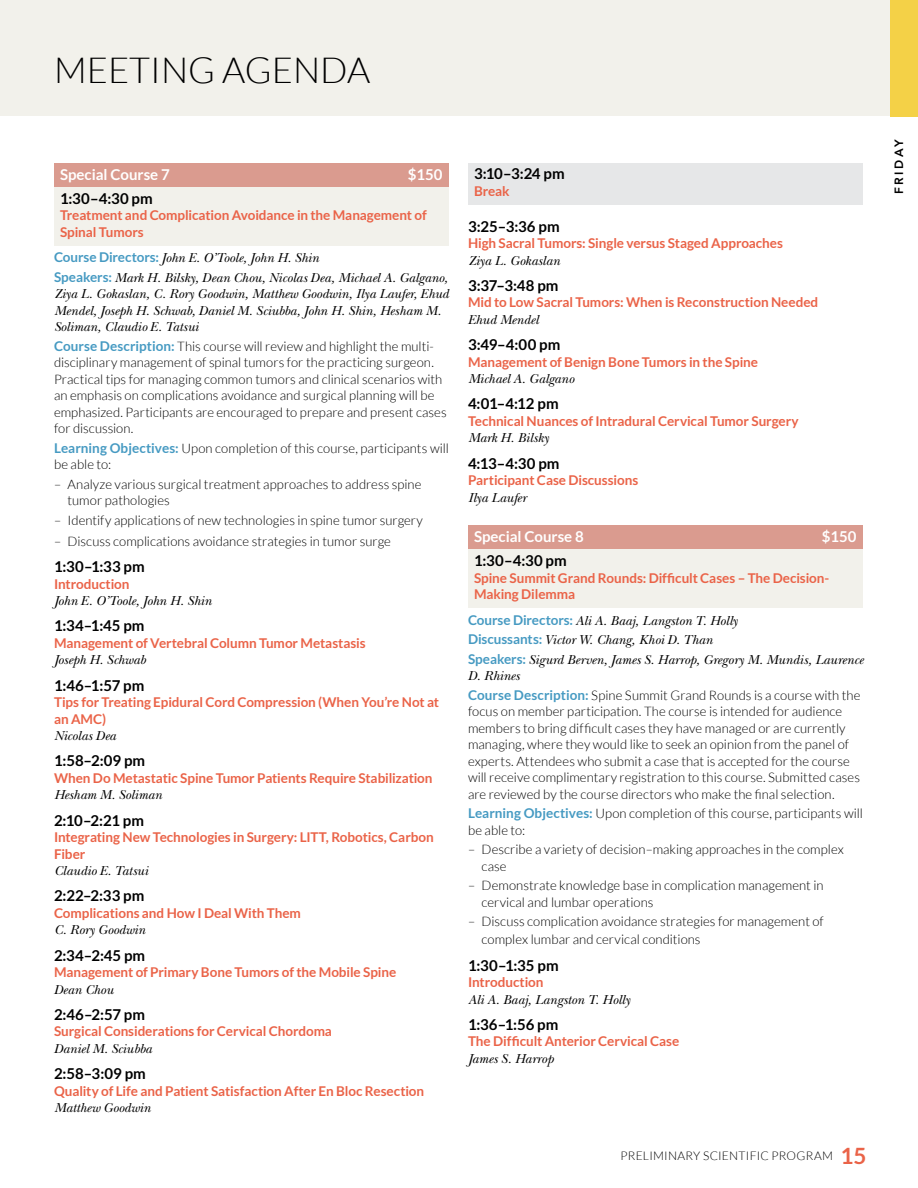
<style>
.page{position:relative;width:918px;height:1188px;background:#fff}
.page>*{position:absolute;margin:0;border:0;box-sizing:border-box;transform-origin:0 0}
.t1{font:300 36px "Lato";color:#000}
.t2{font:700 15px "Lato";letter-spacing:.005em;color:#000}
.t3{font:700 15px "Lato";color:#fff}
.t4{font:700 13.5px/16.5px "Lato";letter-spacing:-.005em;color:#ea6348}
.t5{font:italic 13.5px/19.5px "New Baskerville";color:#000}
.t6{font:300 13.2px/16.5px "Lato";color:#000}
.t7{font:300 12px "Lato";letter-spacing:.015em;color:#000}
.t8{font:800 12px "Avenir";letter-spacing:.21em;color:#000}
.s1{font-family:"Lato";font-weight:700;font-style:normal;color:#469ac2}
.s2{font-weight:700;font-size:13.5px;color:#469ac2}
.s3{font-weight:700;font-size:22.5px;color:#ea6348}
</style>
<div class="page">
<div style="left:54px;top:163px;width:394px;height:24px;background:#da9b8f"></div>
<div style="left:54px;top:187px;width:394px;height:58px;background:#f2f1eb"></div>
<div style="left:468px;top:163px;width:394px;height:42px;background:#e6e7e8"></div>
<div style="left:468px;top:526px;width:394px;height:24px;background:#da9b8f"></div>
<div style="left:468px;top:550px;width:394px;height:58px;background:#f2f1eb"></div>
<div style="left:1px;top:0;width:917px;height:116px;background:#f2f1eb"></div>
<div style="left:890px;top:0;width:28px;height:117px;background:#f4d147"></div>
<h1 class="t1" style="left:54px;top:51px;width:318px">MEETING AGENDA</h1>
<p class="t3" style="left:60px;top:166px;width:111px">Special Course 7</p>
<p class="t3" style="left:408px;top:166px;width:36px">$150</p>
<p class="t2" style="left:60px;top:189px;width:94px">1:30–4:30 pm</p>
<p class="t4" style="left:60px;top:207px;width:368px">Treatment and Complication Avoidance in the Management of<br>Spinal Tumors</p>
<p class="t5" style="left:54px;top:248px;width:396px"><span class="s1">Course Directors:</span> John E. O’Toole, John H. Shin<br><span class="s1">Speakers:</span> Mark H. Bilsky, Dean Chou, Nicolas Dea, Michael A. Galgano,</p>
<p class="t5" style="left:54px;top:286px;width:397px;line-height:16.5px">Ziya L. Gokaslan, C. Rory Goodwin, Matthew Goodwin, Ilya Laufer, Ehud<br>Mendel, Joseph H. Schwab, Daniel M. Sciubba, John H. Shin, Hesham M.<br>Soliman, Claudio E. Tatsui</p>
<p class="t6" style="left:54px;top:338px;width:394px"><span class="s2">Course Description:</span> This course will review and highlight the multi&shy;disciplinary management of spinal tumors for the practicing surgeon.<br>Practical tips for managing common tumors and clinical scenarios with an emphasis on complications avoidance and surgical planning will be emphasized. Participants are encouraged to prepare and present cases for discussion.</p>
<p class="t6" style="left:54px;top:440px;width:396px"><span class="s2">Learning Objectives:</span> Upon completion of this course, participants will be able to:</p>
<p class="t6" style="left:68px;top:476px;width:356px;text-indent:-14px">– Analyze various surgical treatment approaches to address spine tumor pathologies</p>
<p class="t6" style="left:54px;top:512px;width:371px">– Identify applications of new technologies in spine tumor surgery</p>
<p class="t6" style="left:54px;top:533px;width:338px">– Discuss complications avoidance strategies in tumor surge</p>
<p class="t2" style="left:54px;top:558px;width:92px">1:30–1:33 pm</p>
<p class="t4" style="left:54px;top:575px;width:77px">Introduction</p>
<p class="t5" style="left:54px;top:591px;width:159px">John E. O’Toole, John H. Shin</p>
<p class="t2" style="left:54px;top:617px;width:92px">1:34–1:45 pm</p>
<p class="t4" style="left:54px;top:635px;width:313px">Management of Vertebral Column Tumor Metastasis</p>
<p class="t5" style="left:54px;top:650px;width:93px">Joseph H. Schwab</p>
<p class="t2" style="left:54px;top:677px;width:92px">1:46–1:57 pm</p>
<p class="t4" style="left:54px;top:694px;width:387px">Tips for Treating Epidural Cord Compression (When You’re Not at an AMC)</p>
<p class="t5" style="left:54px;top:726px;width:64px">Nicolas Dea</p>
<p class="t2" style="left:54px;top:752px;width:93px">1:58–2:09 pm</p>
<p class="t4" style="left:54px;top:770px;width:380px">When Do Metastatic Spine Tumor Patients Require Stabilization</p>
<p class="t5" style="left:54px;top:785px;width:110px">Hesham M. Soliman</p>
<p class="t2" style="left:54px;top:812px;width:92px">2:10–2:21 pm</p>
<p class="t4" style="left:54px;top:829px;width:381px">Integrating New Technologies in Surgery: LITT, Robotics, Carbon<br>Fiber</p>
<p class="t5" style="left:54px;top:861px;width:96px">Claudio E. Tatsui</p>
<p class="t2" style="left:54px;top:887px;width:92px">2:22–2:33 pm</p>
<p class="t4" style="left:54px;top:905px;width:248px">Complications and How I Deal With Them</p>
<p class="t5" style="left:54px;top:920px;width:93px">C. Rory Goodwin</p>
<p class="t2" style="left:54px;top:947px;width:93px">2:34–2:45 pm</p>
<p class="t4" style="left:54px;top:964px;width:344px">Management of Primary Bone Tumors of the Mobile Spine</p>
<p class="t5" style="left:54px;top:980px;width:61px">Dean Chou</p>
<p class="t2" style="left:54px;top:1006px;width:93px">2:46–2:57 pm</p>
<p class="t4" style="left:54px;top:1023px;width:280px">Surgical Considerations for Cervical Chordoma</p>
<p class="t5" style="left:54px;top:1039px;width:99px">Daniel M. Sciubba</p>
<p class="t2" style="left:54px;top:1065px;width:93px">2:58–3:09 pm</p>
<p class="t4" style="left:54px;top:1082px;width:372px">Quality of Life and Patient Satisfaction After En Bloc Resection</p>
<p class="t5" style="left:54px;top:1098px;width:98px">Matthew Goodwin</p>
<p class="t2" style="left:474px;top:165px;width:92px">3:10–3:24 pm</p>
<p class="t4" style="left:474px;top:183px;width:37px">Break</p>
<p class="t2" style="left:468px;top:218px;width:93px">3:25–3:36 pm</p>
<p class="t4" style="left:468px;top:235px;width:317px">High Sacral Tumors: Single versus Staged Approaches</p>
<p class="t5" style="left:468px;top:251px;width:94px">Ziya L. Gokaslan</p>
<p class="t2" style="left:468px;top:277px;width:92px">3:37–3:48 pm</p>
<p class="t4" style="left:468px;top:294px;width:352px">Mid to Low Sacral Tumors: When is Reconstruction Needed</p>
<p class="t5" style="left:468px;top:310px;width:72px">Ehud Mendel</p>
<p class="t2" style="left:468px;top:336px;width:94px">3:49–4:00 pm</p>
<p class="t4" style="left:468px;top:353px;width:292px">Management of Benign Bone Tumors in the Spine</p>
<p class="t5" style="left:468px;top:369px;width:108px">Michael A. Galgano</p>
<p class="t2" style="left:468px;top:395px;width:92px">4:01–4:12 pm</p>
<p class="t4" style="left:468px;top:413px;width:332px">Technical Nuances of Intradural Cervical Tumor Surgery</p>
<p class="t5" style="left:468px;top:428px;width:82px">Mark H. Bilsky</p>
<p class="t2" style="left:468px;top:455px;width:93px">4:13–4:30 pm</p>
<p class="t4" style="left:468px;top:472px;width:172px">Participant Case Discussions</p>
<p class="t5" style="left:468px;top:488px;width:60px">Ilya Laufer</p>
<p class="t3" style="left:474px;top:528px;width:111px">Special Course 8</p>
<p class="t3" style="left:822px;top:528px;width:36px">$150</p>
<p class="t2" style="left:474px;top:552px;width:94px">1:30–4:30 pm</p>
<p class="t4" style="left:474px;top:569px;width:357px">Spine Summit Grand Rounds: Difficult Cases – The Decision-<br>Making Dilemma</p>
<p class="t5" style="left:468px;top:611px;width:397px"><span class="s1">Course Directors:</span> Ali A. Baaj, Langston T. Holly<br><span class="s1">Discussants:</span> Victor W. Chang, Khoi D. Than<br><span class="s1">Speakers:</span> Sigurd Berven, James S. Harrop, Gregory M. Mundis, Laurence</p>
<p class="t5" style="left:468px;top:666px;width:53px">D. Rhines</p>
<p class="t6" style="left:468px;top:687px;width:394px"><span class="s2">Course Description:</span> Spine Summit Grand Rounds is a course with the focus on member participation. The course is intended for audience members to bring difficult cases they have managed or are currently managing, where they would like to seek an opinion from the panel of experts. Attendees who submit a case that is accepted for the course will receive complimentary registration to this course. Submitted cases are reviewed by the course directors who make the final selection.</p>
<p class="t6" style="left:468px;top:806px;width:396px"><span class="s2">Learning Objectives:</span> Upon completion of this course, participants will be able to:</p>
<p class="t6" style="left:482px;top:842px;width:364px;text-indent:-14px">– Describe a variety of decision–making approaches in the complex case</p>
<p class="t6" style="left:482px;top:878px;width:343px;text-indent:-14px">– Demonstrate knowledge base in complication management in cervical and lumbar operations</p>
<p class="t6" style="left:482px;top:913px;width:344px;line-height:18px;text-indent:-14px">– Discuss complication avoidance strategies for management of complex lumbar and cervical conditions</p>
<p class="t2" style="left:468px;top:957px;width:92px">1:30–1:35 pm</p>
<p class="t4" style="left:468px;top:974px;width:77px">Introduction</p>
<p class="t5" style="left:468px;top:990px;width:164px">Ali A. Baaj, Langston T. Holly</p>
<p class="t2" style="left:468px;top:1016px;width:92px">1:36–1:56 pm</p>
<p class="t4" style="left:468px;top:1033px;width:213px">The Difficult Anterior Cervical Case</p>
<p class="t5" style="left:468px;top:1049px;width:87px">James S. Harrop</p>
<p class="t7" style="left:621px;top:1149px;width:248px">PRELIMINARY SCIENTIFIC PROGRAM <span class="s3">15</span></p>
<p class="t8" style="left:889px;top:194px;width:57px;rotate:-90deg">FRIDAY</p>
</div>
